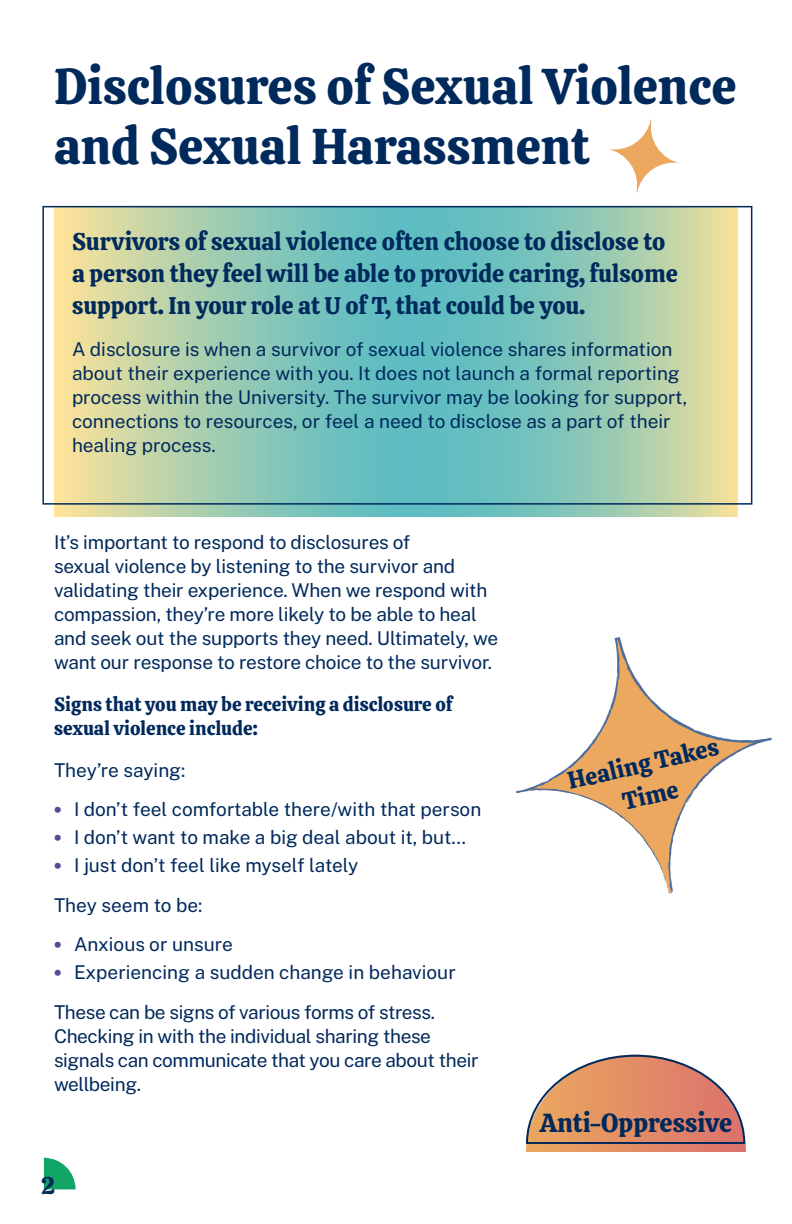
<style>
.page{position:relative;width:792px;height:1224px;background:#fff}
.page>*{position:absolute;margin:0;border:0;box-sizing:border-box;transform-origin:0 0}
.t1{font:50px/60px "Calistoga";color:#00295c}
.t2{font:26px "Calistoga";color:#00295c}
.t3{font:24px/32px "Calistoga";color:#00295c}
.t4{font:19px/24px "Public Sans";letter-spacing:-.01em;color:#00295c}
.t5{font:19px/24px "Calistoga";color:#00295c}
.s1{font-family:"Calistoga";color:#5e4796}
</style>
<div class="page">
<svg style="left:44px;top:1158px;width:32px;height:31px"></svg>
<svg style="left:54px;top:209px;width:684px;height:308px;background:#9acab2"></svg>
<div style="left:42px;top:206px;width:710px;height:299px;border:2px solid #00295c"></div>
<svg style="left:526px;top:1055px;width:220px;height:97px"></svg>
<svg style="left:608px;top:120px;width:72px;height:73px"></svg>
<svg style="left:516px;top:637px;width:256px;height:245px"></svg>
<svg style="left:595px;top:800px;width:4px;height:3px"></svg>
<svg style="left:624px;top:818px;width:3px;height:4px"></svg>
<svg style="left:594px;top:736px;width:3px;height:5px"></svg>
<svg style="left:666px;top:882px;width:7px;height:11px"></svg>
<svg style="left:659px;top:864px;width:4px;height:10px"></svg>
<svg style="left:636px;top:831px;width:8px;height:9px"></svg>
<svg style="left:601px;top:723px;width:6px;height:5px"></svg>
<svg style="left:620px;top:661px;width:7px;height:5px"></svg>
<h1 class="t1" style="left:54px;top:52px;width:684px">Disclosures of Sexual Violence and Sexual Harassment</h1>
<p class="t3" style="left:72px;top:223px;width:607px">Survivors of sexual violence often choose to disclose to a person they feel will be able to provide caring, fulsome support. In your role at U of T, that could be you.</p>
<p class="t4" style="left:72px;top:336px;width:617px">A disclosure is when a survivor of sexual violence shares information about their experience with you. It does not launch a formal reporting process within the University. The survivor may be looking for support, connections to resources, or feel a need to disclose as a part of their healing process.</p>
<p class="t4" style="left:54px;top:530px;width:446px">It’s important to respond to disclosures of<br>sexual violence by listening to the survivor and validating their experience. When we respond with compassion, they’re more likely to be able to heal and seek out the supports they need. Ultimately, we want our response to restore choice to the survivor.</p>
<p class="t5" style="left:54px;top:691px;width:400px">Signs that you may be receiving a disclosure of sexual violence include:</p>
<p class="t4" style="left:54px;top:758px;width:133px">They’re saying:</p>
<p class="t4" style="left:54px;top:797px;width:429px"><span class="s1">•</span> I don’t feel comfortable there/with that person</p>
<p class="t4" style="left:54px;top:825px;width:414px"><span class="s1">•</span> I don’t want to make a big deal about it, but…</p>
<p class="t4" style="left:54px;top:845px;width:306px;line-height:40px"><span class="s1">•</span> I just don’t feel like myself lately<br>They seem to be:</p>
<p class="t4" style="left:54px;top:932px;width:180px"><span class="s1">•</span> Anxious or unsure</p>
<p class="t4" style="left:54px;top:952px;width:403px;line-height:40px"><span class="s1">•</span> Experiencing a sudden change in behaviour<br>These can be signs of various forms of stress.</p>
<p class="t4" style="left:54px;top:1024px;width:426px">Checking in with the individual sharing these signals can communicate that you care about their wellbeing.</p>
<p class="t3" style="left:41px;top:1167px;width:16px">2</p>
<p class="t3" style="left:564px;top:763px;width:155px;text-align:center;rotate:-13deg">Healing Takes<br>Time</p>
<h2 class="t2" style="left:540px;top:1098px;width:194px">Anti-Oppressive</h2>
</div>
